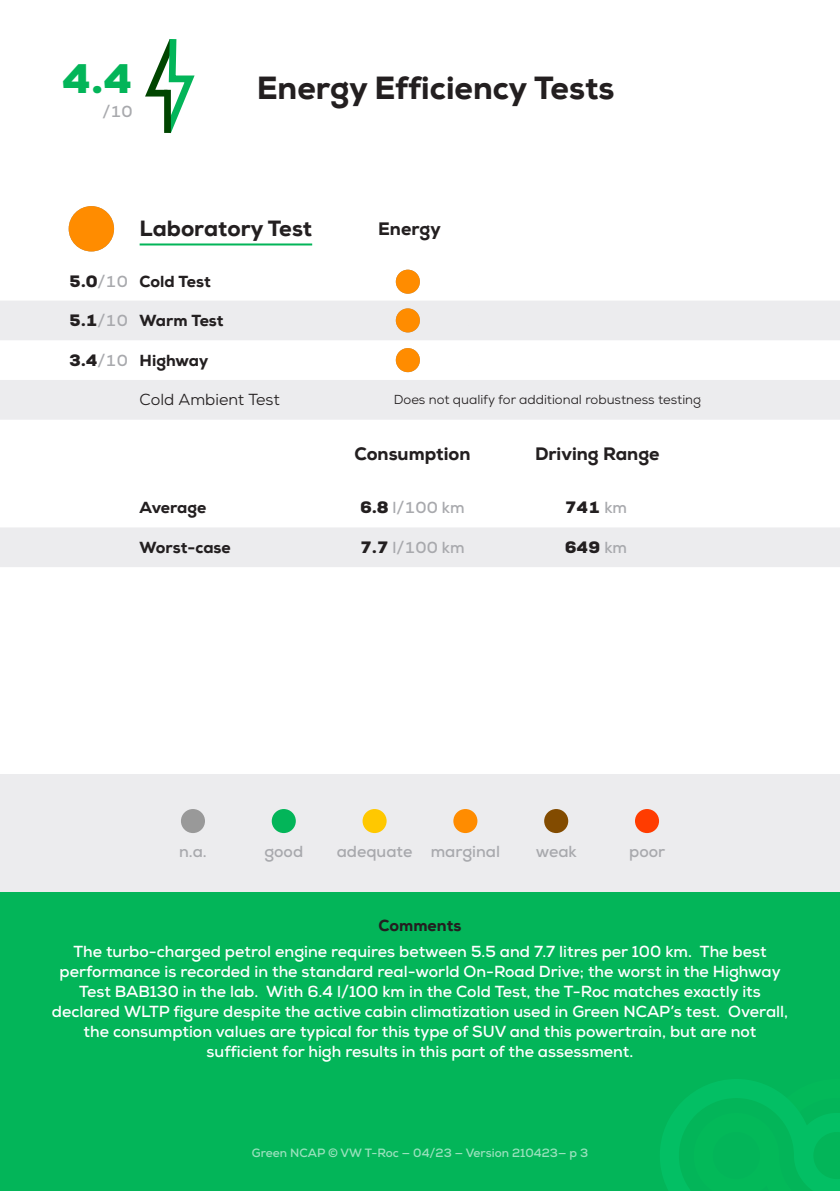
<style>
.page{position:relative;width:840px;height:1191px;background:#fff}
.page>*{position:absolute;margin:0;border:0;box-sizing:border-box;transform-origin:0 0}
.t1{font:900 40px "Nexa";color:#03b559}
.Testtitle{font:800 32px "Nexa";color:#231f20}
.TestSubtitle{font:800 22px "Nexa";color:#231f20}
.TestCategory{font:800 18px "Nexa";color:#231f20}
.CommentsBody{font:700 16px/20px "Nexa";color:#fff;text-align:center}
.Value{font:700 16px "Nexa";color:#a8a9ad}
.Testname{font:800 16px "Nexa";color:#231f20}
.Value-2{font:900 16px "Nexa";color:#231f20}
.Testname_-_stage_1{font:16px "Nexa";color:#231f20}
.CommentsTitle{font:800 16px "Nexa";color:#231f20}
.Testname_-_stage_1_e{font:13px "Nexa";color:#231f20}
.Version{font:700 12px "Nexa";color:#9ae1bd}
.s1{font-weight:700;color:#a8a9ad}
.s2{font-weight:900;color:#231f20}
</style>
<div class="page">
<div style="left:0;top:892px;width:839px;height:299px;background:#03b559"></div>
<div style="left:0;top:774px;width:839px;height:118px;background:#ececee"></div>
<svg style="left:660px;top:1079px;width:179px;height:112px"></svg>
<div style="left:181px;top:809px;width:24px;height:24px;background:#999;border-radius:50%"></div>
<div style="left:271px;top:809px;width:24px;height:24px;background:#03b559;border-radius:50%"></div>
<div style="left:362px;top:809px;width:24px;height:24px;background:#ffc800;border-radius:50%"></div>
<div style="left:453px;top:809px;width:24px;height:24px;background:#ff8c00;border-radius:50%"></div>
<div style="left:544px;top:809px;width:24px;height:24px;background:#824b00;border-radius:50%"></div>
<div style="left:634px;top:809px;width:24px;height:24px;background:#ff3c00;border-radius:50%"></div>
<svg style="left:145px;top:39px;width:50px;height:95px"></svg>
<div style="left:164px;top:90px;width:7px;height:43px;background:#004500"></div>
<svg style="left:0;top:301px;width:839px;height:119px;fill:#ececee"></svg>
<svg style="left:69px;top:206px;width:45px;height:45px;fill:#ff8c00"></svg>
<hr style="left:139px;top:243px;width:173px;height:2px;background:#03b559">
<svg style="left:395px;top:270px;width:24px;height:24px"></svg>
<svg style="left:395px;top:308px;width:24px;height:24px"></svg>
<svg style="left:395px;top:348px;width:24px;height:24px"></svg>
<div style="left:0;top:527px;width:839px;height:40px;background:#ececee"></div>
<p class="t1" style="left:62px;top:52px;width:73px">4.4</p>
<p class="Value" style="left:102px;top:101px;width:32px">/10</p>
<p class="Testtitle" style="left:257px;top:68px;width:359px">Energy Efficiency Tests</p>
<p class="TestSubtitle" style="left:139px;top:215px;width:174px">Laboratory Test</p>
<p class="TestCategory" style="left:378px;top:217px;width:64px">Energy</p>
<p class="Value-2" style="left:69px;top:271px;width:60px">5.0<span class="s1">/10</span></p>
<p class="Testname" style="left:139px;top:271px;width:73px">Cold Test</p>
<p class="Value-2" style="left:69px;top:310px;width:60px">5.1<span class="s1">/10</span></p>
<p class="Testname" style="left:139px;top:310px;width:85px">Warm Test</p>
<p class="Value-2" style="left:69px;top:349px;width:60px">3.4<span class="s1">/10</span></p>
<p class="Testname" style="left:139px;top:350px;width:70px">Highway</p>
<p class="Testname_-_stage_1" style="left:139px;top:390px;width:141px">Cold Ambient Test</p>
<p class="Testname_-_stage_1_e" style="left:393px;top:391px;width:308px">Does not qualify for additional robustness testing</p>
<p class="TestCategory" style="left:354px;top:442px;width:117px">Consumption</p>
<p class="TestCategory" style="left:534px;top:442px;width:126px">Driving Range</p>
<p class="Testname" style="left:139px;top:497px;width:68px">Average</p>
<p class="Value" style="left:360px;top:497px;width:106px"><span class="s2">6.8</span> l/100 km</p>
<p class="Value-2" style="left:564px;top:497px;width:64px">741 <span class="s1">km</span></p>
<p class="Testname" style="left:139px;top:537px;width:93px">Worst-case</p>
<p class="Value" style="left:360px;top:537px;width:106px"><span class="s2">7.7</span> l/100 km</p>
<p class="Value-2" style="left:564px;top:536px;width:64px">649 <span class="s1">km</span></p>
<p class="Value" style="left:179px;top:841px;width:29px">n.a.</p>
<p class="Value" style="left:264px;top:841px;width:40px">good</p>
<p class="Value" style="left:336px;top:841px;width:165px">adequate marginal</p>
<p class="Value" style="left:535px;top:841px;width:43px">weak</p>
<p class="Value" style="left:628px;top:841px;width:38px">poor</p>
<p class="CommentsTitle" style="left:378px;top:915px;width:84px">Comments</p>
<p class="CommentsBody" style="left:52px;top:941px;width:737px">The turbo-charged petrol engine requires between 5.5 and 7.7 litres per 100 km. The best performance is recorded in the standard real-world On-Road Drive; the worst in the Highway Test BAB130 in the lab. With 6.4 l/100 km in the Cold Test, the T-Roc matches exactly its declared WLTP figure despite the active cabin climatization used in Green NCAP’s test. Overall, the consumption values are typical for this type of SUV and this powertrain, but are not sufficient for high results in this part of the assessment.</p>
<p class="Version" style="left:252px;top:1145px;width:337px">Green NCAP © VW T-Roc — 04/23 — Version 210423— p 3</p>
</div>
